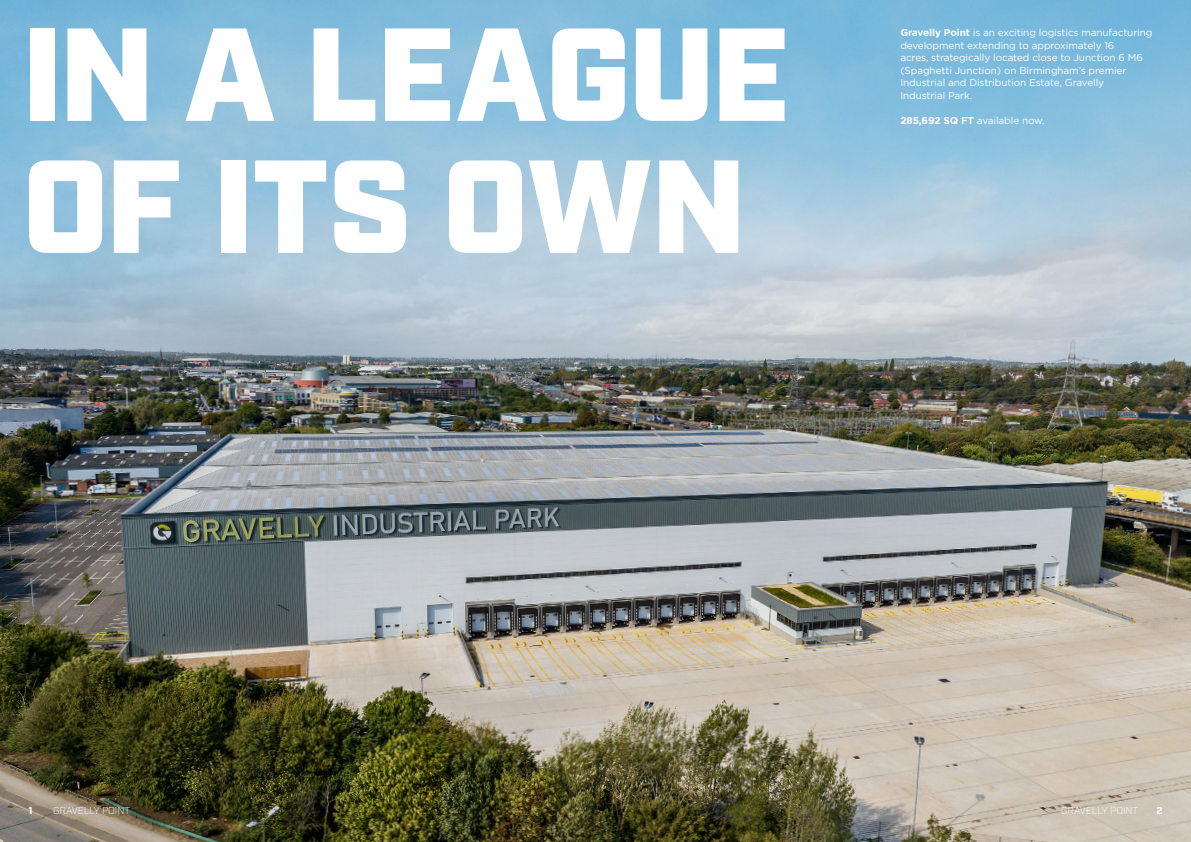
<style>
.page{position:relative;width:1191px;height:842px;background:#fff}
.page>*{position:absolute;margin:0;border:0;box-sizing:border-box;transform-origin:0 0}
.t1{font:900 132px/132px "Industry W00";letter-spacing:-.005em;color:#fff}
.t2{font:10px/12.5px "Gotham";letter-spacing:-.01em;color:#fff}
.t3{font:300 10px "Industry W00";color:#fff}
.t4{font:700 10px "Industry W00";color:#fff}
.s1{font-weight:700}
</style>
<div class="page">
<img style="left:0;top:0;width:1191px;height:842px">
<h1 class="t1" style="left:22px;top:17px;width:769px">IN A LEAGUE<br>OF ITS OWN</h1>
<p class="t2" style="left:900px;top:26px;width:254px"><span class="s1">Gravelly Point</span> is an exciting logistics manufacturing development extending to approximately 16<br>acres, strategically located close to Junction 6 M6 (Spaghetti Junction) on Birmingham’s premier Industrial and Distribution Estate, Gravelly<br>Industrial Park.</p>
<p class="t2" style="left:900px;top:114px;width:146px"><span class="s1">285,692 SQ FT</span> available now.</p>
<p class="t4" style="left:28px;top:804px;width:6px">1</p>
<p class="t3" style="left:53px;top:804px;width:79px">GRAVELLY POINT</p>
<p class="t3" style="left:1061px;top:804px;width:79px">GRAVELLY POINT</p>
<p class="t4" style="left:1156px;top:804px;width:8px">2</p>
</div>
